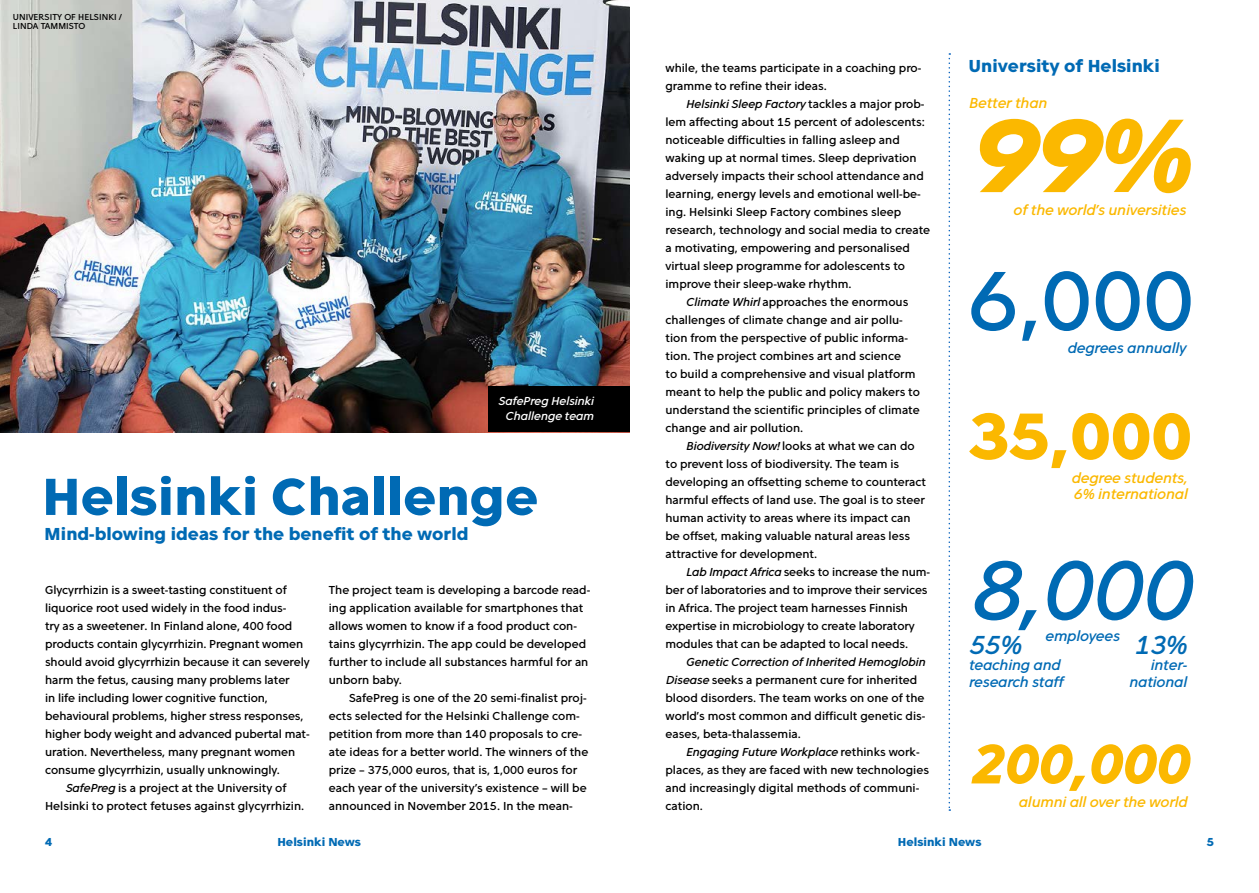
<style>
.page{position:relative;width:1259px;height:893px;background:#fff}
.page>*{position:absolute;margin:0;border:0;box-sizing:border-box;transform-origin:0 0}
.t1{font:italic 700 108px "Helsinki Avoin Sans";color:#fbb800}
.t2{font:87px "Helsinki Avoin Sans";color:#006ab4}
.t3{font:italic 87px "Helsinki Avoin Sans";color:#006ab4}
.t4{font:700 68.25px "Helsinki Avoin Sans";color:#fbb800}
.t5{font:italic 700 57.75px "Helsinki Avoin Sans";color:#fbb800}
.t6{font:700 54px "Helsinki Avoin Sans";color:#006ab4}
.t7{font:italic 27px "Helsinki Avoin Sans";color:#006ab4}
.t8{font:700 18px "Helsinki Avoin Sans";color:#006ab4}
.t9{font:italic 15px/16.5px "Helsinki Avoin Sans";color:#fbb800}
.t10{font:italic 15px/16.5px "Helsinki Avoin Sans";color:#006ab4;text-align:right}
.t11{font:12px/18px "Helsinki Avoin Sans";color:#000}
.t12{font:italic 12px "Helsinki Avoin Sans";color:#000}
.t13{font:italic 12px/15px "Helsinki Avoin Sans";color:#fff;text-align:center}
.t14{font:700 12px "Helsinki Avoin Sans";color:#006ab4}
.t15{font:9px/9px "Helsinki Avoin Sans";letter-spacing:.005em;color:#000}
.s1{font-style:italic}
.s2{font-style:normal}
</style>
<div class="page">
<img style="left:0;top:0;width:629px;height:432px">
<div style="left:488px;top:386px;width:141px;height:46px;background:#000"></div>
<svg style="left:948px;top:53px;width:2px;height:758px"></svg>
<p class="t15" style="left:13px;top:12px;width:111px">UNIVERSITY OF HELSINKI /<br>LINDA TAMMISTO</p>
<p class="t13" style="left:498px;top:393px;width:97px">SafePreg Helsinki<br>Challenge team</p>
<h3 class="t6" style="left:42px;top:458px;width:498px">Helsinki Challenge</h3>
<h3 class="t8" style="left:44px;top:521px;width:426px">Mind-blowing ideas for the benefit of the world</h3>
<p class="t11" style="left:45px;top:581px;width:243px">Glycyrrhizin is a sweet-tasting constituent of</p>
<p class="t11" style="left:45px;top:599px;width:243px">liquorice root used widely in the food indus-</p>
<p class="t11" style="left:45px;top:617px;width:249px">try as a sweetener. In Finland alone, 400 food</p>
<p class="t11" style="left:45px;top:635px;width:260px">products contain glycyrrhizin. Pregnant women</p>
<p class="t11" style="left:45px;top:653px;width:266px">should avoid glycyrrhizin because it can severely</p>
<p class="t11" style="left:45px;top:671px;width:246px">harm the fetus, causing many problems later</p>
<p class="t11" style="left:45px;top:689px;width:224px">in life including lower cognitive function,</p>
<p class="t11" style="left:45px;top:707px;width:260px">behavioural problems, higher stress responses,</p>
<p class="t11" style="left:45px;top:725px;width:266px">higher body weight and advanced pubertal mat-</p>
<p class="t11" style="left:45px;top:743px;width:252px">uration. Nevertheless, many pregnant women</p>
<p class="t11" style="left:45px;top:761px;width:236px">consume glycyrrhizin, usually unknowingly.</p>
<p class="t11" style="left:65px;top:779px;width:223px"><span class="s1">SafePreg</span> is a project at the University of</p>
<p class="t11" style="left:45px;top:797px;width:261px">Helsinki to protect fetuses against glycyrrhizin.</p>
<p class="t11" style="left:329px;top:581px;width:263px">The project team is developing a barcode read&shy;ing application available for smartphones that allows women to know if a food product con&shy;tains glycyrrhizin. The app could be developed further to include all substances harmful for an unborn baby.</p>
<p class="t11" style="left:329px;top:689px;width:261px;text-indent:20px">SafePreg is one of the 20 semi-finalist proj&shy;ects selected for the Helsinki Challenge com&shy;petition from more than 140 proposals to cre&shy;ate ideas for a better world. The winners of the prize – 375,000 euros, that is, 1,000 euros for each year of the university’s existence – will be announced in November 2015. In the mean-</p>
<p class="t11" style="left:665px;top:59px;width:257px">while, the teams participate in a coaching pro&shy;gramme to refine their ideas.</p>
<p class="t12" style="left:686px;top:96px;width:240px">Helsinki Sleep Factory <span class="s2">tackles a major prob-</span></p>
<p class="t11" style="left:665px;top:113px;width:261px">lem affecting about 15 percent of adolescents:</p>
<p class="t11" style="left:665px;top:131px;width:236px">noticeable difficulties in falling asleep and</p>
<p class="t11" style="left:665px;top:149px;width:252px">waking up at normal times. Sleep deprivation</p>
<p class="t11" style="left:665px;top:167px;width:260px">adversely impacts their school attendance and</p>
<p class="t11" style="left:665px;top:185px;width:257px">learning, energy levels and emotional well-be-</p>
<p class="t11" style="left:665px;top:203px;width:237px">ing. Helsinki Sleep Factory combines sleep</p>
<p class="t11" style="left:665px;top:221px;width:266px">research, technology and social media to create</p>
<p class="t11" style="left:665px;top:239px;width:246px">a motivating, empowering and personalised</p>
<p class="t11" style="left:665px;top:257px;width:241px">virtual sleep programme for adolescents to</p>
<p class="t11" style="left:665px;top:275px;width:188px">improve their sleep-wake rhythm.</p>
<p class="t11" style="left:686px;top:293px;width:224px"><span class="s1">Climate Whirl</span> approaches the enormous</p>
<p class="t11" style="left:665px;top:311px;width:239px">challenges of climate change and air pollu-</p>
<p class="t11" style="left:665px;top:329px;width:244px">tion from the perspective of public informa-</p>
<p class="t11" style="left:665px;top:347px;width:237px">tion. The project combines art and science</p>
<p class="t11" style="left:665px;top:365px;width:251px">to build a comprehensive and visual platform</p>
<p class="t11" style="left:665px;top:383px;width:256px">meant to help the public and policy makers to</p>
<p class="t11" style="left:665px;top:401px;width:256px">understand the scientific principles of climate</p>
<p class="t11" style="left:665px;top:419px;width:139px">change and air pollution.</p>
<p class="t11" style="left:686px;top:437px;width:230px"><span class="s1">Biodiversity Now!</span> looks at what we can do</p>
<p class="t11" style="left:665px;top:455px;width:235px">to prevent loss of biodiversity. The team is</p>
<p class="t11" style="left:665px;top:473px;width:262px">developing an offsetting scheme to counteract</p>
<p class="t11" style="left:665px;top:491px;width:261px">harmful effects of land use. The goal is to steer</p>
<p class="t11" style="left:665px;top:509px;width:247px">human activity to areas where its impact can</p>
<p class="t11" style="left:665px;top:527px;width:246px">be offset, making valuable natural areas less</p>
<p class="t11" style="left:665px;top:545px;width:153px">attractive for development.</p>
<p class="t11" style="left:686px;top:563px;width:246px"><span class="s1">Lab Impact Africa</span> seeks to increase the num-</p>
<p class="t11" style="left:665px;top:581px;width:264px">ber of laboratories and to improve their services</p>
<p class="t11" style="left:665px;top:599px;width:244px">in Africa. The project team harnesses Finnish</p>
<p class="t11" style="left:665px;top:617px;width:251px">expertise in microbiology to create laboratory</p>
<p class="t11" style="left:665px;top:635px;width:244px">modules that can be adapted to local needs.</p>
<p class="t11" style="left:665px;top:653px;width:261px;text-indent:20px"><span class="s1">Genetic Correction of Inherited Hemoglobin Disease</span> seeks a permanent cure for inherited blood disorders. The team works on one of the world’s most common and difficult genetic dis&shy;eases, beta-thalassemia.</p>
<p class="t11" style="left:665px;top:743px;width:265px;text-indent:20px"><span class="s1">Engaging Future Workplace</span> rethinks work&shy;places, as they are faced with new technologies and increasingly digital methods of communi&shy;cation.</p>
<h3 class="t8" style="left:968px;top:53px;width:193px">University of Helsinki</h3>
<p class="t9" style="left:968px;top:94px;width:80px">Better than</p>
<h1 class="t1" style="left:968px;top:79px;width:221px">99%</h1>
<p class="t9" style="left:1013px;top:201px;width:174px">of the world’s universities</p>
<h2 class="t2" style="left:968px;top:245px;width:227px">6,000</h2>
<p class="t10" style="left:1067px;top:339px;width:120px">degrees annually</p>
<h3 class="t4" style="left:968px;top:388px;width:225px">35,000</h3>
<p class="t9" style="left:1071px;top:469px;width:118px">degree students,<br>6% international</p>
<h2 class="t3" style="left:968px;top:534px;width:222px">8,000</h2>
<p class="t10" style="left:1044px;top:627px;width:76px">employees</p>
<h3 class="t7" style="left:1134px;top:627px;width:54px">13%</h3>
<p class="t10" style="left:1128px;top:657px;width:60px">inter&shy;national</p>
<h3 class="t7" style="left:968px;top:627px;width:54px">55%</h3>
<p class="t10" style="left:968px;top:657px;width:98px;text-align:left">teaching and research staff</p>
<h3 class="t5" style="left:968px;top:723px;width:220px">200,000</h3>
<p class="t9" style="left:1018px;top:793px;width:170px">alumni all over the world</p>
<p class="t14" style="left:45px;top:833px;width:9px">4</p>
<p class="t14" style="left:277px;top:833px;width:85px">Helsinki News</p>
<p class="t14" style="left:898px;top:833px;width:85px">Helsinki News</p>
<p class="t14" style="left:1206px;top:833px;width:9px">5</p>
</div>
